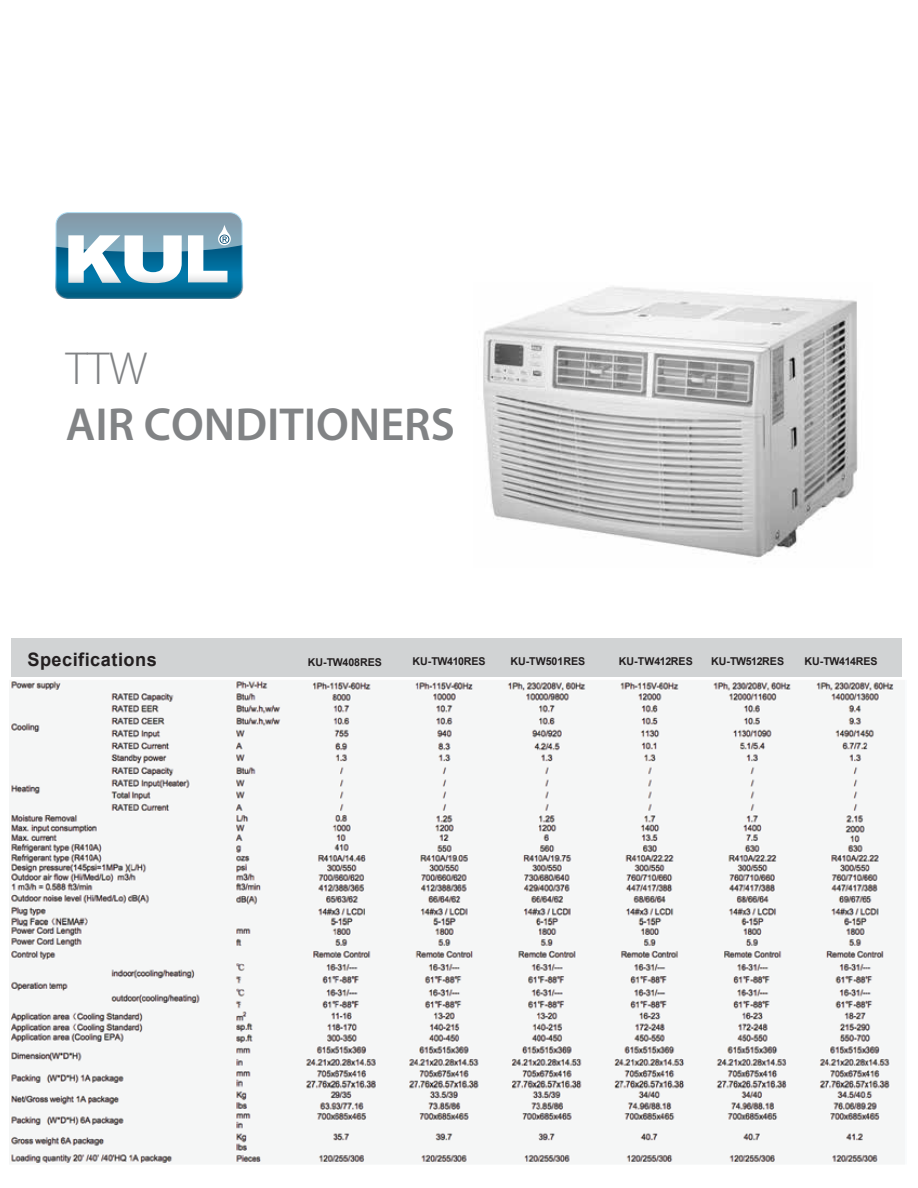
<style>
.page{position:relative;width:918px;height:1188px;background:#fff}
.page>*{position:absolute;margin:0;border:0;box-sizing:border-box;transform-origin:0 0}
.t1{font:600 46.5px "Myriad Pro";color:#818385}
.t2{font:300 46.5px "Myriad Pro";color:#818385}
.t3{font:700 18.45px "Arial";letter-spacing:.025em;color:#231f20}
.t4{font:700 10.8px "Arial";color:#231f20}
.t5{font:700 10.8px "Arial";letter-spacing:-.035em;color:#231f20}
</style>
<div class="page">
<div style="left:11px;top:638px;width:891px;height:38px;background:#d1d3d4"></div>
<svg style="left:55px;top:212px;width:188px;height:87px"></svg>
<img style="left:483px;top:286px;width:375px;height:272px">
<img style="left:10px;top:681px;width:885px;height:483px">
<h1 class="t2" style="left:66px;top:341px;width:83px">TTW</h1>
<h1 class="t1" style="left:66px;top:395px;width:391px">AIR CONDITIONERS</h1>
<h2 class="t3" style="left:27px;top:647px;width:131px">Specifications</h2>
<p class="t4" style="left:308px;top:655px;width:76px">KU-TW408RES</p>
<p class="t5" style="left:413px;top:654px;width:74px">KU-TW410RES</p>
<p class="t4" style="left:510px;top:654px;width:76px">KU-TW501RES</p>
<p class="t4" style="left:619px;top:654px;width:75px">KU-TW412RES</p>
<p class="t5" style="left:711px;top:654px;width:74px">KU-TW512RES</p>
<p class="t5" style="left:805px;top:654px;width:74px">KU-TW414RES</p>
</div>
